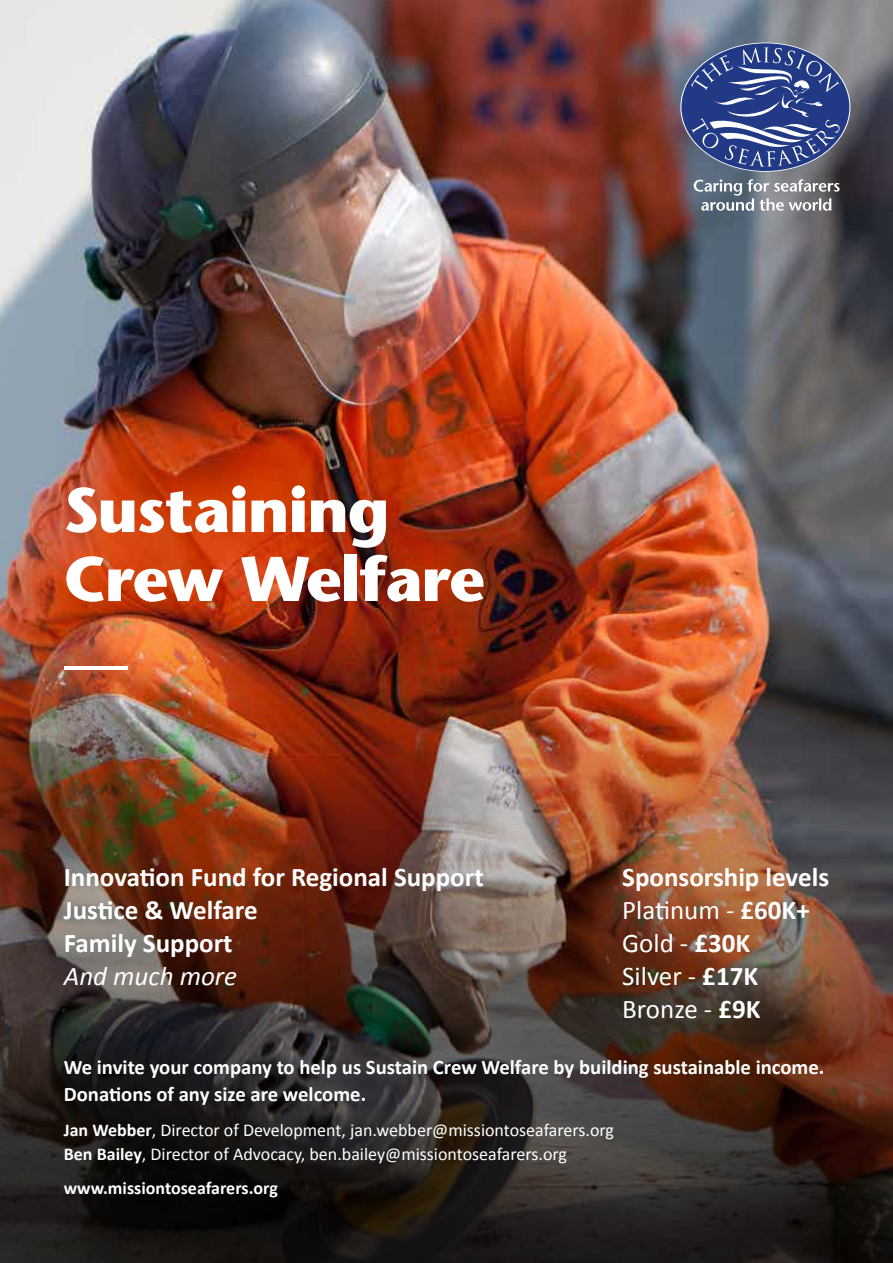
<style>
.page{position:relative;width:893px;height:1263px;background:#fff}
.page>*{position:absolute;margin:0;border:0;box-sizing:border-box;transform-origin:0 0}
.t1{font:700 63px/69px "Stone Sans";letter-spacing:-.02em;color:#fff}
.t2{font:700 27px/33px "Calibri";color:#fff}
.t3{font:italic 27px "Calibri";color:#fff}
.t4{font:700 20.7px/27px "Calibri";color:#fff}
.t5{font:18px/24px "Calibri";color:#fff}
.t6{font:700 18px "Calibri";color:#fff}
.s1{font-weight:400}
.s2{font-weight:700}
</style>
<div class="page">
<img style="left:0;top:0;width:893px;height:1263px">
<hr style="left:64px;top:667px;width:64px;height:3px;background:#fff">
<svg style="left:694px;top:179px;width:146px;height:32px;background:#8c9299"></svg>
<div style="left:681px;top:43px;width:168px;height:128px;background:#223a85;border-radius:50%"></div>
<svg style="left:691px;top:47px;width:149px;height:120px"></svg>
<h1 class="t1" style="left:64px;top:476px;width:423px">Sustaining<br>Crew Welfare</h1>
<h2 class="t2" style="left:64px;top:859px;width:421px">Innovation Fund for Regional Support<br>Justice &amp; Welfare<br>Family Support</h2>
<h2 class="t3" style="left:64px;top:957px;width:175px">And much more</h2>
<h2 class="t2" style="left:622px;top:859px;width:208px">Sponsorship levels<br><span class="s1">Platinum -</span> £60K+<br><span class="s1">Gold -</span> £30K<br><span class="s1">Silver -</span> £17K<br><span class="s1">Bronze -</span> £9K</h2>
<p class="t4" style="left:64px;top:1052px;width:762px">We invite your company to help us Sustain Crew Welfare by building sustainable income.<br>Donations of any size are welcome.</p>
<p class="t5" style="left:64px;top:1117px;width:552px"><span class="s2">Jan Webber</span>, Director of Development, jan.webber@missiontoseafarers.org<br><span class="s2">Ben Bailey</span>, Director of Advocacy, ben.bailey@missiontoseafarers.org</p>
<p class="t6" style="left:64px;top:1176px;width:216px">www.missiontoseafarers.org</p>
</div>
